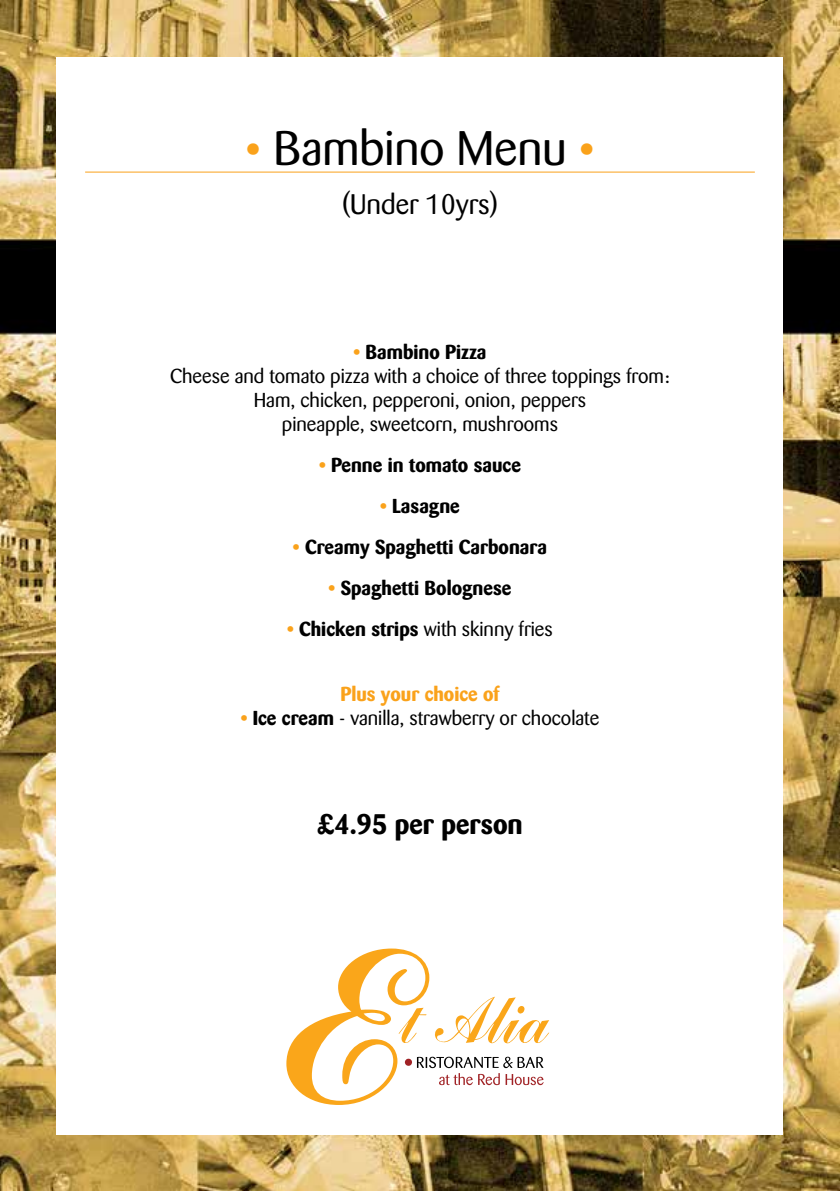
<style>
.page{position:relative;width:840px;height:1191px;background:#fff}
.page>*{position:absolute;margin:0;border:0;box-sizing:border-box;transform-origin:0 0}
.t1{font:48px "Barmeno";color:#000}
.t2{font:700 28px "Barmeno";color:#000}
.t3{font:28px "Barmeno";color:#000}
.t4{font:20px/24px "Barmeno";color:#000;text-align:center}
.t5{font:700 20px "Barmeno";color:#000}
.t6{font:700 20px "Barmeno";color:#faa21b}
.s1{color:#faa21b}
.s2{font-weight:700;color:#faa21b}
.s3{font-weight:700}
</style>
<div class="page">
<img style="left:0;top:0;width:839px;height:1191px">
<div style="left:57px;top:57px;width:725px;height:1077px;background:#fff"></div>
<hr style="left:85px;top:172px;width:669px;height:1px;background:#faa21b">
<svg style="left:286px;top:948px;width:263px;height:157px"></svg>
<h1 class="t1" style="left:245px;top:121px;width:350px"><span class="s1">•</span> Bambino Menu <span class="s1">•</span></h1>
<h2 class="t3" style="left:342px;top:188px;width:157px">(Under 10yrs)</h2>
<p class="t4" style="left:170px;top:340px;width:501px"><span class="s2">•</span> <span class="s3">Bambino Pizza<br></span>Cheese and tomato pizza with a choice of three toppings from:<br>Ham, chicken, pepperoni, onion, peppers<br>pineapple, sweetcorn, mushrooms</p>
<p class="t5" style="left:319px;top:453px;width:203px"><span class="s1">•</span> Penne in tomato sauce</p>
<p class="t5" style="left:380px;top:494px;width:81px"><span class="s1">•</span> Lasagne</p>
<p class="t5" style="left:293px;top:535px;width:255px"><span class="s1">•</span> Creamy Spaghetti Carbonara</p>
<p class="t5" style="left:328px;top:576px;width:184px"><span class="s1">•</span> Spaghetti Bolognese</p>
<p class="t4" style="left:287px;top:617px;width:267px"><span class="s2">•</span> <span class="s3">Chicken strips</span> with skinny fries</p>
<p class="t6" style="left:340px;top:682px;width:160px">Plus your choice of</p>
<p class="t4" style="left:240px;top:706px;width:360px"><span class="s2">•</span> <span class="s3">Ice cream</span> - vanilla, strawberry or chocolate</p>
<h2 class="t2" style="left:317px;top:807px;width:207px">£4.95 per person</h2>
</div>
